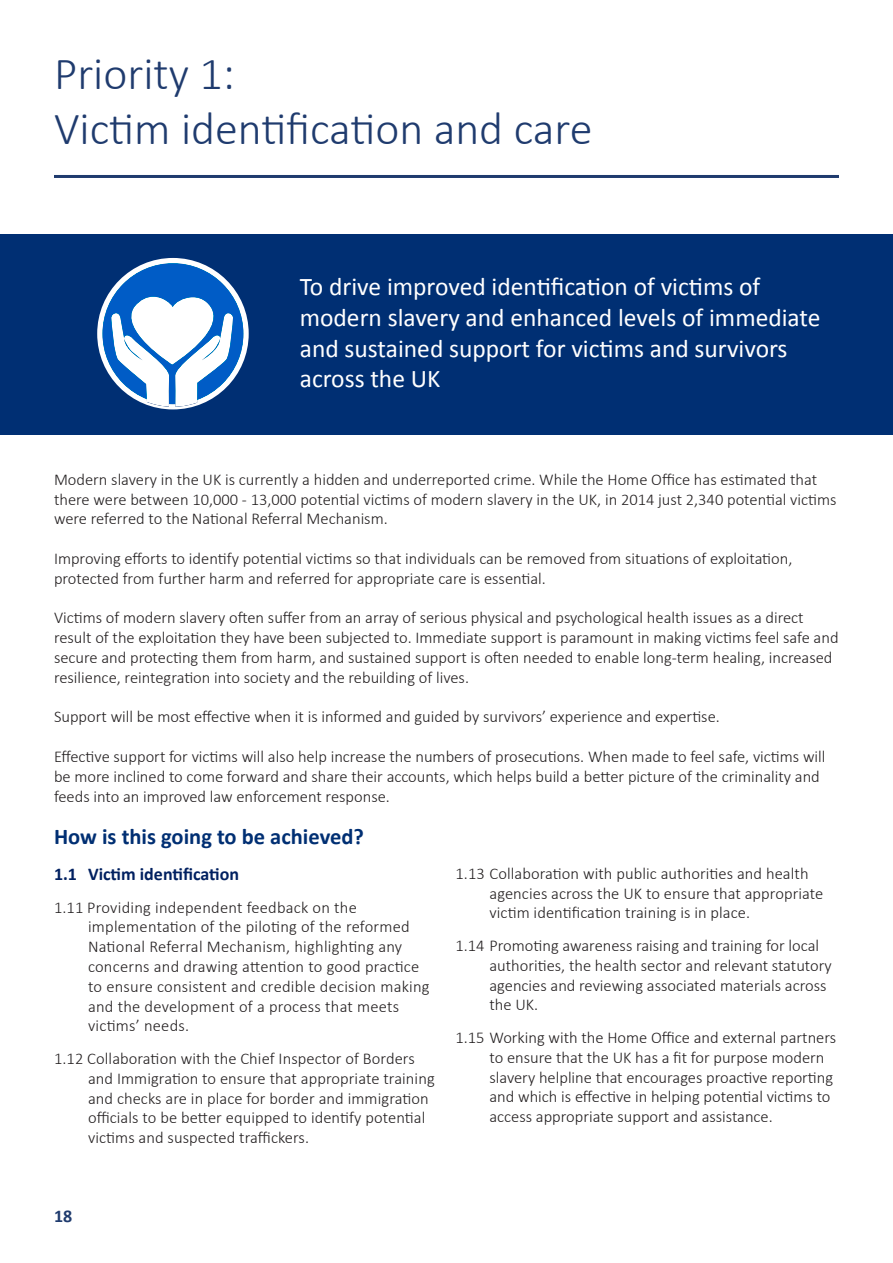
<style>
.page{position:relative;width:893px;height:1263px;background:#fff}
.page>*{position:absolute;margin:0;border:0;box-sizing:border-box;transform-origin:0 0}
.t1{font:300 46.05px "Calibri";color:#1f3b6e}
.t2{font:25.5px/30.6px "Calibri";color:#fff}
.t3{font:700 22.5px "Calibri";color:#002f73}
.Paragraph_Style_4{font:700 18px "Calibri";color:#002060}
.t4{font:700 18px "Calibri";color:#1f3b6e}
.Imported_text{font:300 16.5px/19.8px "Calibri";color:#231f20}
</style>
<div class="page">
<hr style="left:54px;top:175px;width:785px;height:3px;background:#1f3b6e">
<div style="left:0;top:234px;width:893px;height:201px;background:#002f73"></div>
<svg style="left:97px;top:258px;width:152px;height:151px"></svg>
<p class="t1" style="left:54px;top:45px;width:182px">Priority 1:</p>
<p class="t1" style="left:54px;top:100px;width:540px">Victim identification and care</p>
<p class="t2" style="left:300px;top:272px;width:522px">To drive improved identification of victims of modern slavery and enhanced levels of immediate and sustained support for victims and survivors across the UK</p>
<p class="Imported_text" style="left:54px;top:469px;width:784px">Modern slavery in the UK is currently a hidden and underreported crime. While the Home Office has estimated that there were between 10,000 - 13,000 potential victims of modern slavery in the UK, in 2014 just 2,340 potential victims were referred to the National Referral Mechanism.</p>
<p class="Imported_text" style="left:54px;top:548px;width:740px">Improving efforts to identify potential victims so that individuals can be removed from situations of exploitation, protected from further harm and referred for appropriate care is essential.</p>
<p class="Imported_text" style="left:54px;top:607px;width:786px">Victims of modern slavery often suffer from an array of serious physical and psychological health issues as a direct result of the exploitation they have been subjected to. Immediate support is paramount in making victims feel safe and secure and protecting them from harm, and sustained support is often needed to enable long-term healing, increased resilience, reintegration into society and the rebuilding of lives.</p>
<p class="Imported_text" style="left:54px;top:706px;width:667px">Support will be most effective when it is informed and guided by survivors’ experience and expertise.</p>
<p class="Imported_text" style="left:54px;top:746px;width:773px">Effective support for victims will also help increase the numbers of prosecutions. When made to feel safe, victims will be more inclined to come forward and share their accounts, which helps build a better picture of the criminality and feeds into an improved law enforcement response.</p>
<p class="t3" style="left:54px;top:822px;width:311px">How is this going to be achieved?</p>
<p class="Paragraph_Style_4" style="left:54px;top:862px;width:187px">1.1 Victim identification</p>
<p class="Imported_text" style="left:88px;top:896px;width:343px;text-indent:-34px">1.11 Providing independent feedback on the implementation of the piloting of the reformed National Referral Mechanism, highlighting any concerns and drawing attention to good practice to ensure consistent and credible decision making and the development of a process that meets victims’ needs.</p>
<p class="Imported_text" style="left:88px;top:1048px;width:348px;text-indent:-34px">1.12 Collaboration with the Chief Inspector of Borders and Immigration to ensure that appropriate training and checks are in place for border and immigration officials to be better equipped to identify potential victims and suspected traffickers.</p>
<p class="Imported_text" style="left:489px;top:863px;width:335px;text-indent:-34px">1.13 Collaboration with public authorities and health agencies across the UK to ensure that appropriate victim identification training is in place.</p>
<p class="Imported_text" style="left:489px;top:935px;width:344px;text-indent:-34px">1.14 Promoting awareness raising and training for local authorities, the health sector and relevant statutory agencies and reviewing associated materials across the UK.</p>
<p class="Imported_text" style="left:489px;top:1027px;width:348px;text-indent:-34px">1.15 Working with the Home Office and external partners to ensure that the UK has a fit for purpose modern slavery helpline that encourages proactive reporting and which is effective in helping potential victims to access appropriate support and assistance.</p>
<p class="t4" style="left:54px;top:1205px;width:20px">18</p>
</div>
